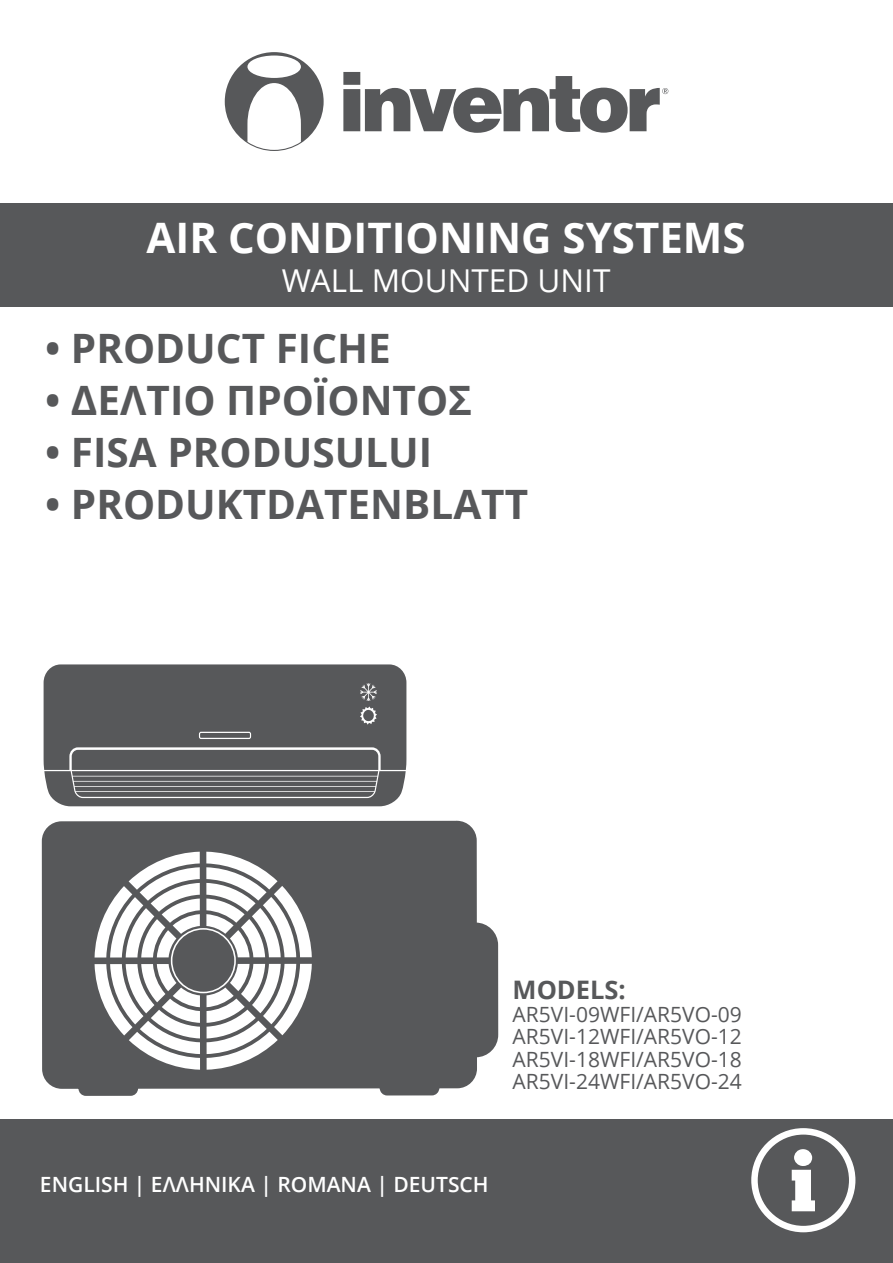
<style>
.page{position:relative;width:893px;height:1263px;background:#fff}
.page>*{position:absolute;margin:0;border:0;box-sizing:border-box;transform-origin:0 0}
.t1{font:700 42px "Open Sans";color:#fff}
.t2{font:700 40.5px "Open Sans";color:#57585a}
.t3{font:31.5px "Open Sans";color:#fff}
.t4{font:700 25.5px "Open Sans";color:#57585a}
.t5{font:21px/22.5px "Open Sans";color:#57585a;text-align:justify}
.t6{font:600 21px "Open Sans";color:#fff}
</style>
<div class="page">
<div style="left:0;top:1119px;width:893px;height:144px;background:#57585a"></div>
<div style="left:751px;top:1128px;width:104px;height:104px;background:#fff;border-radius:50%"></div>
<div style="left:758px;top:1134px;width:91px;height:92px;background:#57585a;border-radius:50%"></div>
<svg style="left:792px;top:1149px;width:23px;height:62px"></svg>
<svg style="left:478px;top:76px;width:190px;height:57px"></svg>
<div style="left:0;top:203px;width:893px;height:104px;background:#57585a"></div>
<div style="left:357px;top:924px;width:140px;height:132px;background:#57585a;border-radius:21px"></div>
<div style="left:356px;top:922px;width:142px;height:135px;border:3px solid #57585a;border-radius:21px"></div>
<svg style="left:41px;top:52px;width:437px;height:1044px"></svg>
<svg style="left:95px;top:852px;width:217px;height:218px"></svg>
<h1 class="t1" style="left:146px;top:208px;width:601px">AIR CONDITIONING SYSTEMS</h1>
<h3 class="t3" style="left:282px;top:259px;width:330px">WALL MOUNTED UNIT</h3>
<h2 class="t2" style="left:45px;top:319px;width:347px">• PRODUCT FICHE</h2>
<h2 class="t2" style="left:45px;top:371px;width:429px">• ΔΕΛΤΙΟ ΠΡΟΪΟΝΤΟΣ</h2>
<h2 class="t2" style="left:45px;top:423px;width:389px">• FISA PRODUSULUI</h2>
<h2 class="t2" style="left:45px;top:475px;width:485px">• PRODUKTDATENBLATT</h2>
<p class="t4" style="left:513px;top:972px;width:115px">MODELS:</p>
<p class="t5" style="left:513px;top:1002px;width:231px">AR5VI-09WFI/AR5VO-09<br>AR5VI-12WFI/AR5VO-12<br>AR5VI-18WFI/AR5VO-18<br>AR5VI-24WFI/AR5VO-24</p>
<p class="t6" style="left:40px;top:1169px;width:450px">ENGLISH | ΕΛΛΗΝΙΚΑ | ROMANA | DEUTSCH</p>
</div>
